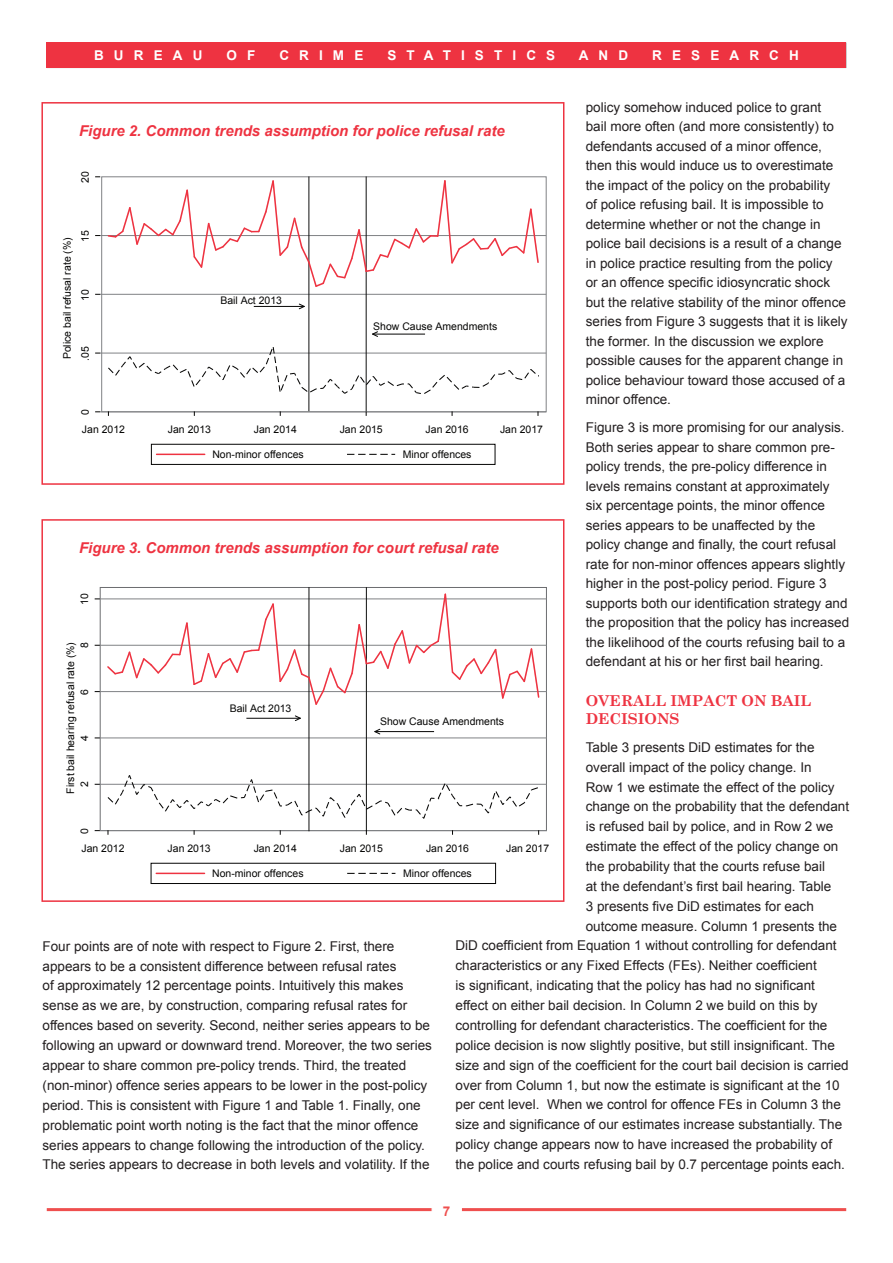
<style>
.page{position:relative;width:893px;height:1263px;background:#fff}
.page>*{position:absolute;margin:0;border:0;box-sizing:border-box;transform-origin:0 0}
.t1{font:italic 700 15px "Arial";color:#ee3341}
._2__0_0_Subhead_1{font:700 15px/18px "Century Schoolbook";color:#ee3341}
._4__Text__body{font:13.5px/19.5px "Arial";color:#231f20}
.t2{font:700 13.5px "Arial";letter-spacing:.75em;color:#fff}
.t3{font:700 13.5px "Arial";color:#ef4f4e}
.t4{font:10.5px "Arial";color:#050504}
</style>
<div class="page">
<hr style="left:47px;top:1208px;width:799px;height:3px;background:#ef4f4e">
<div style="left:432px;top:1204px;width:29px;height:17px;background:#fff"></div>
<div style="left:47px;top:43px;width:799px;height:25px;background:#ee3341"></div>
<div style="left:101px;top:176px;width:445px;height:236px;border:1px solid #808285"></div>
<hr style="left:100px;top:353px;width:446px;height:1px;background:#808285">
<hr style="left:100px;top:411px;width:446px;height:1px;background:#808285">
<hr style="left:100px;top:294px;width:446px;height:1px;background:#808285">
<hr style="left:100px;top:235px;width:446px;height:1px;background:#808285">
<hr style="left:309px;top:176px;width:1px;height:235px;background:#0f100f">
<hr style="left:366px;top:176px;width:1px;height:235px;background:#0f100f">
<svg style="left:107px;top:179px;width:432px;height:109px"></svg>
<svg style="left:107px;top:346px;width:432px;height:49px"></svg>
<hr style="left:254px;top:306px;width:50px;height:1px;background:#050504">
<svg style="left:298px;top:303px;width:7px;height:7px"></svg>
<hr style="left:373px;top:334px;width:52px;height:1px;background:#050504">
<svg style="left:372px;top:331px;width:6px;height:6px"></svg>
<div style="left:151px;top:444px;width:344px;height:21px;border:1px solid #050504"></div>
<hr style="left:157px;top:454px;width:48px;height:1px;background:#ee3341">
<svg style="left:347px;top:454px;width:48px;height:1px"></svg>
<div style="left:41px;top:102px;width:523px;height:383px;border:2px solid #ee3341"></div>
<div style="left:100px;top:587px;width:447px;height:244px;border:1px solid #6c6d70"></div>
<hr style="left:100px;top:830px;width:447px;height:1px;background:#808285">
<hr style="left:100px;top:784px;width:447px;height:1px;background:#808285">
<hr style="left:100px;top:737px;width:447px;height:1px;background:#808285">
<hr style="left:100px;top:691px;width:447px;height:1px;background:#808285">
<hr style="left:100px;top:645px;width:447px;height:1px;background:#808285">
<hr style="left:100px;top:598px;width:447px;height:1px;background:#808285">
<hr style="left:309px;top:587px;width:1px;height:244px;background:#0f100f">
<hr style="left:366px;top:587px;width:1px;height:244px;background:#0f100f">
<svg style="left:106px;top:592px;width:434px;height:114px"></svg>
<svg style="left:106px;top:774px;width:433px;height:46px"></svg>
<hr style="left:246px;top:718px;width:54px;height:1px;background:#050504">
<svg style="left:294px;top:715px;width:7px;height:6px"></svg>
<hr style="left:375px;top:731px;width:59px;height:1px;background:#050504">
<svg style="left:374px;top:728px;width:7px;height:7px"></svg>
<div style="left:151px;top:863px;width:345px;height:21px;border:1px solid #050504"></div>
<hr style="left:156px;top:873px;width:48px;height:1px;background:#ee3341">
<svg style="left:347px;top:873px;width:48px;height:1px"></svg>
<div style="left:41px;top:519px;width:523px;height:383px;border:2px solid #ee3341"></div>
<p class="t2" style="left:94px;top:46px;width:110px">BUREAU</p>
<p class="t2" style="left:226px;top:46px;width:30px">O F</p>
<p class="t2" style="left:279px;top:46px;width:85px">CRIME</p>
<p class="t2" style="left:387px;top:46px;width:169px">STATISTICS</p>
<p class="t2" style="left:579px;top:46px;width:51px">AND</p>
<p class="t2" style="left:652px;top:46px;width:148px">RESEARCH</p>
<p class="_4__Text__body" style="left:586px;top:98px;width:263px">policy somehow induced police to grant<br>bail more often (and more consistently) to defendants accused of a minor offence, then this would induce us to overestimate the impact of the policy on the probability<br>of police refusing bail. It is impossible to determine whether or not the change in police bail decisions is a result of a change in police practice resulting from the policy or an offence specific idiosyncratic shock but the relative stability of the minor offence series from Figure 3 suggests that it is likely the former. In the discussion we explore possible causes for the apparent change in police behaviour toward those accused of a minor offence.</p>
<p class="_4__Text__body" style="left:586px;top:418px;width:265px">Figure 3 is more promising for our analysis.<br>Both series appear to share common pre&shy;policy trends, the pre-policy difference in levels remains constant at approximately six percentage points, the minor offence series appears to be unaffected by the policy change and finally, the court refusal rate for non-minor offences appears slightly higher in the post-policy period. Figure 3 supports both our identification strategy and the proposition that the policy has increased the likelihood of the courts refusing bail to a defendant at his or her first bail hearing.</p>
<p class="_2__0_0_Subhead_1" style="left:586px;top:691px;width:227px">OVERALL IMPACT ON BAIL<br>DECISIONS</p>
<p class="_4__Text__body" style="left:586px;top:738px;width:230px">Table 3 presents DiD estimates for the</p>
<p class="_4__Text__body" style="left:586px;top:757px;width:227px">overall impact of the policy change. In</p>
<p class="_4__Text__body" style="left:586px;top:777px;width:250px">Row 1 we estimate the effect of the policy</p>
<p class="_4__Text__body" style="left:586px;top:797px;width:265px">change on the probability that the defendant</p>
<p class="_4__Text__body" style="left:586px;top:817px;width:249px">is refused bail by police, and in Row 2 we</p>
<p class="_4__Text__body" style="left:586px;top:837px;width:254px">estimate the effect of the policy change on</p>
<p class="_4__Text__body" style="left:586px;top:856px;width:241px">the probability that the courts refuse bail</p>
<p class="_4__Text__body" style="left:586px;top:876px;width:247px">at the defendant’s first bail hearing. Table</p>
<p class="_4__Text__body" style="left:586px;top:896px;width:230px">3 presents five DiD estimates for each</p>
<p class="_4__Text__body" style="left:586px;top:916px;width:253px">outcome measure. Column 1 presents the</p>
<p class="_4__Text__body" style="left:455px;top:936px;width:383px">DiD coefficient from Equation 1 without controlling for defendant</p>
<p class="_4__Text__body" style="left:455px;top:956px;width:363px">characteristics or any Fixed Effects (FEs). Neither coefficient</p>
<p class="_4__Text__body" style="left:455px;top:976px;width:361px">is significant, indicating that the policy has had no significant</p>
<p class="_4__Text__body" style="left:455px;top:996px;width:364px">effect on either bail decision. In Column 2 we build on this by</p>
<p class="_4__Text__body" style="left:455px;top:1015px;width:373px">controlling for defendant characteristics. The coefficient for the</p>
<p class="_4__Text__body" style="left:455px;top:1035px;width:381px">police decision is now slightly positive, but still insignificant. The</p>
<p class="_4__Text__body" style="left:455px;top:1055px;width:395px">size and sign of the coefficient for the court bail decision is carried</p>
<p class="_4__Text__body" style="left:455px;top:1075px;width:386px">over from Column 1, but now the estimate is significant at the 10</p>
<p class="_4__Text__body" style="left:455px;top:1095px;width:387px">per cent level. When we control for offence FEs in Column 3 the</p>
<p class="_4__Text__body" style="left:455px;top:1115px;width:388px">size and significance of our estimates increase substantially. The</p>
<p class="_4__Text__body" style="left:455px;top:1135px;width:378px">policy change appears now to have increased the probability of</p>
<p class="_4__Text__body" style="left:455px;top:1155px;width:391px">the police and courts refusing bail by 0.7 percentage points each.</p>
<p class="t1" style="left:79px;top:121px;width:427px">Figure 2. Common trends assumption for police refusal rate</p>
<p class="t4" style="left:78px;top:183px;width:13px;rotate:-90deg">20</p>
<p class="t4" style="left:78px;top:242px;width:13px;rotate:-90deg">15</p>
<p class="t4" style="left:60px;top:359px;width:124px;rotate:-90deg">Police bail refusal rate (%)</p>
<p class="t4" style="left:78px;top:300px;width:13px;rotate:-90deg">10</p>
<p class="t4" style="left:220px;top:293px;width:63px">Bail Act 2013</p>
<p class="t4" style="left:373px;top:319px;width:125px">Show Cause Amendments</p>
<p class="t4" style="left:78px;top:361px;width:16px;rotate:-90deg">.05</p>
<p class="t4" style="left:78px;top:415px;width:7px;rotate:-90deg">0</p>
<p class="t4" style="left:82px;top:423px;width:45px">Jan 2012</p>
<p class="t4" style="left:168px;top:423px;width:45px">Jan 2013</p>
<p class="t4" style="left:254px;top:423px;width:45px">Jan 2014</p>
<p class="t4" style="left:340px;top:423px;width:45px">Jan 2015</p>
<p class="t4" style="left:426px;top:423px;width:45px">Jan 2016</p>
<p class="t4" style="left:500px;top:423px;width:45px">Jan 2017</p>
<p class="t4" style="left:212px;top:448px;width:93px">Non-minor offences</p>
<p class="t4" style="left:403px;top:448px;width:70px">Minor offences</p>
<p class="t1" style="left:79px;top:538px;width:421px">Figure 3. Common trends assumption for court refusal rate</p>
<p class="t4" style="left:78px;top:605px;width:13px;rotate:-90deg">10</p>
<p class="t4" style="left:63px;top:794px;width:153px;rotate:-90deg">First bail hearing refusal rate (%)</p>
<p class="t4" style="left:78px;top:648px;width:7px;rotate:-90deg">8</p>
<p class="t4" style="left:78px;top:695px;width:7px;rotate:-90deg">6</p>
<p class="t4" style="left:230px;top:701px;width:63px">Bail Act 2013</p>
<p class="t4" style="left:380px;top:715px;width:125px">Show Cause Amendments</p>
<p class="t4" style="left:78px;top:741px;width:7px;rotate:-90deg">4</p>
<p class="t4" style="left:78px;top:787px;width:7px;rotate:-90deg">2</p>
<p class="t4" style="left:78px;top:834px;width:7px;rotate:-90deg">0</p>
<p class="t4" style="left:81px;top:842px;width:45px">Jan 2012</p>
<p class="t4" style="left:168px;top:842px;width:45px">Jan 2013</p>
<p class="t4" style="left:254px;top:842px;width:45px">Jan 2014</p>
<p class="t4" style="left:340px;top:842px;width:45px">Jan 2015</p>
<p class="t4" style="left:426px;top:842px;width:45px">Jan 2016</p>
<p class="t4" style="left:506px;top:842px;width:45px">Jan 2017</p>
<p class="t4" style="left:212px;top:867px;width:93px">Non-minor offences</p>
<p class="t4" style="left:403px;top:867px;width:70px">Minor offences</p>
<p class="_4__Text__body" style="left:43px;top:936px;width:391px;line-height:20px">Four points are of note with respect to Figure 2. First, there appears to be a consistent difference between refusal rates<br>of approximately 12 percentage points. Intuitively this makes sense as we are, by construction, comparing refusal rates for offences based on severity. Second, neither series appears to be following an upward or downward trend. Moreover, the two series appear to share common pre-policy trends. Third, the treated (non-minor) offence series appears to be lower in the post-policy period. This is consistent with Figure 1 and Table 1. Finally, one problematic point worth noting is the fact that the minor offence series appears to change following the introduction of the policy.<br>The series appears to decrease in both levels and volatility. If the</p>
<p class="t3" style="left:443px;top:1202px;width:9px">7</p>
</div>
